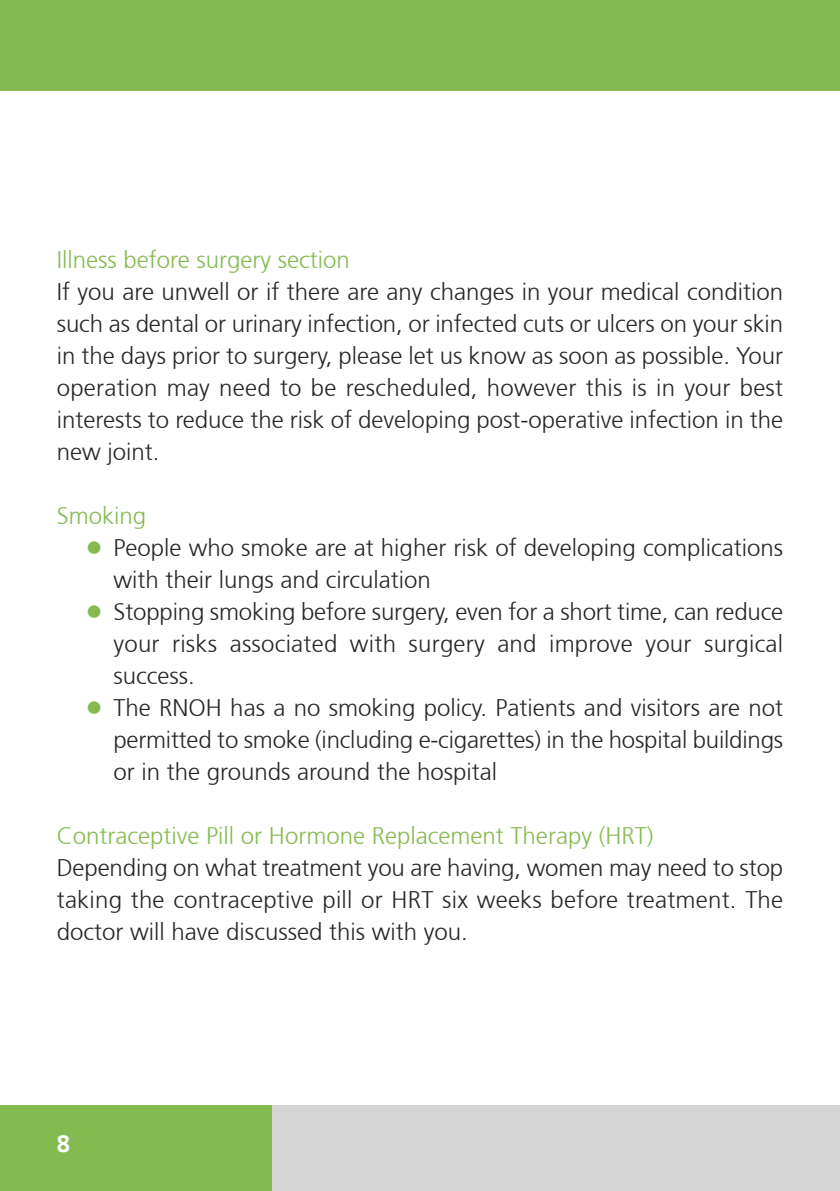
<style>
.page{position:relative;width:840px;height:1191px;background:#fff}
.page>*{position:absolute;margin:0;border:0;box-sizing:border-box;transform-origin:0 0}
.t1{font:300 24px/32px "Frutiger 45";color:#272627;text-align:justify}
.t2{font:300 24px "Frutiger 45";color:#83bb51}
.t3{font:700 24px "Frutiger 65";color:#fff}
.s1{font-size:36px;color:#83bb51}
</style>
<div class="page">
<div style="left:0;top:0;width:839px;height:91px;background:#83bb51"></div>
<div style="left:0;top:1106px;width:272px;height:85px;background:#83bb51"></div>
<div style="left:272px;top:1106px;width:567px;height:85px;background:#d4d4d4"></div>
<p class="t2" style="left:57px;top:246px;width:294px">Illness before surgery section</p>
<p class="t1" style="left:57px;top:276px;width:727px">If you are unwell or if there are any changes in your medical condition such as dental or urinary infection, or infected cuts or ulcers on your skin in the days prior to surgery, please let us know as soon as possible. Your operation may need to be rescheduled, however this is in your best interests to reduce the risk of developing post-operative infection in the new joint.</p>
<p class="t2" style="left:57px;top:502px;width:91px">Smoking</p>
<p class="t1" style="left:113px;top:532px;width:670px;text-indent:-28px"><span class="s1">•</span> People who smoke are at higher risk of developing complications with their lungs and circulation</p>
<p class="t1" style="left:113px;top:596px;width:670px;text-indent:-28px"><span class="s1">•</span> Stopping smoking before surgery, even for a short time, can reduce your risks associated with surgery and improve your surgical success.</p>
<p class="t1" style="left:113px;top:692px;width:671px;text-indent:-28px"><span class="s1">•</span> The RNOH has a no smoking policy. Patients and visitors are not permitted to smoke (including e-cigarettes) in the hospital buildings or in the grounds around the hospital</p>
<p class="t2" style="left:57px;top:822px;width:598px">Contraceptive Pill or Hormone Replacement Therapy (HRT)</p>
<p class="t1" style="left:57px;top:852px;width:727px">Depending on what treatment you are having, women may need to stop taking the contraceptive pill or HRT six weeks before treatment. The doctor will have discussed this with you.</p>
<p class="t3" style="left:57px;top:1129px;width:15px">8</p>
</div>
